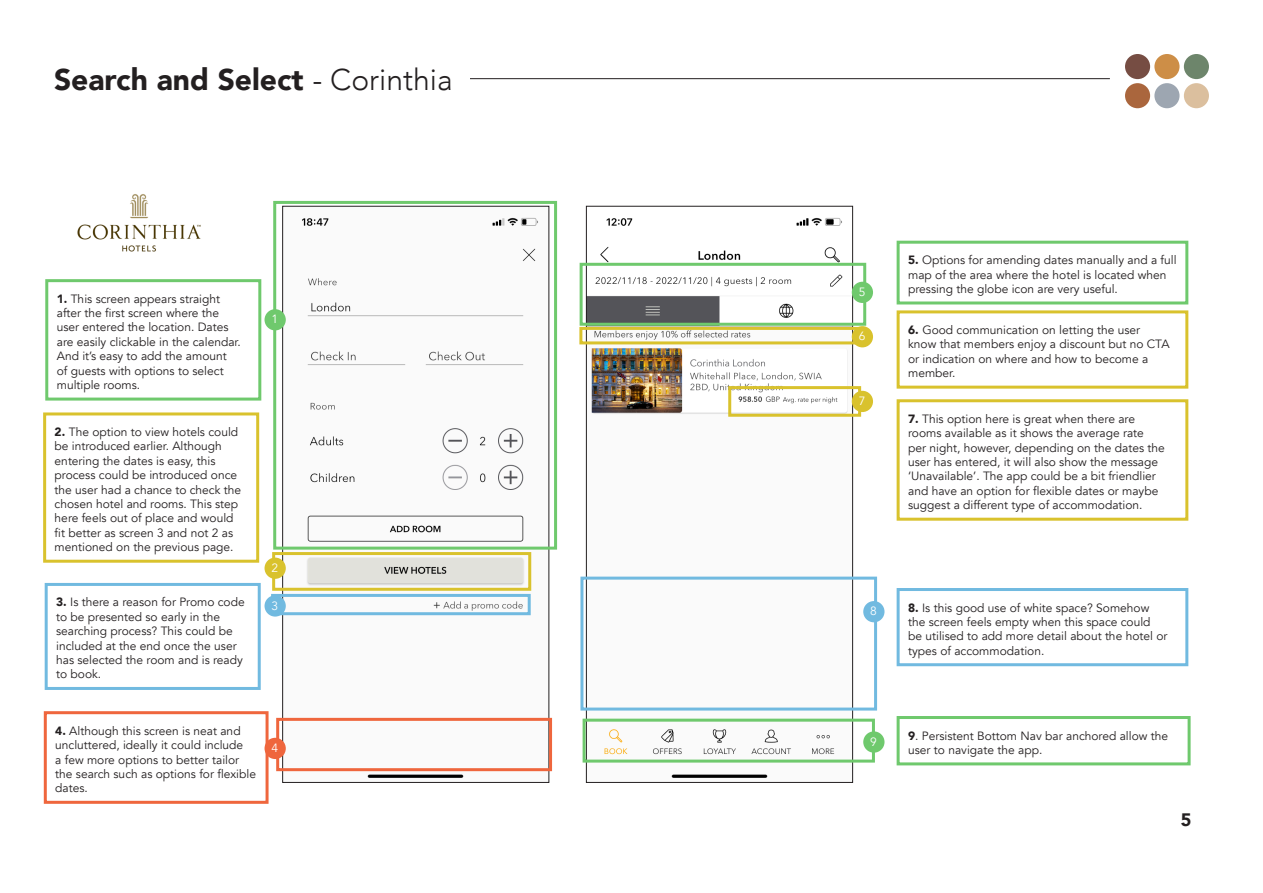
<style>
.page{position:relative;width:1263px;height:893px;background:#fff}
.page>*{position:absolute;margin:0;border:0;box-sizing:border-box;transform-origin:0 0}
.t1{font:900 30px "Avenir";color:#231f20}
.t2{font:900 18px "Avenir";color:#231f20}
.t3{font:12px/14.4px "Avenir";color:#231f20}
.t4{font:12px "Avenir";color:#fff}
.s1{font-weight:300}
.s2{font-weight:900}
</style>
<div class="page">
<img style="left:284px;top:217px;width:263px;height:561px">
<div style="left:282px;top:206px;width:267px;height:577px;border:1px solid #231f20"></div>
<div style="left:272px;top:552px;width:259px;height:39px;border:3px solid #d9c22d"></div>
<div style="left:1184px;top:83px;width:25px;height:25px;background:#dbbf9e;border-radius:50%"></div>
<div style="left:1184px;top:54px;width:25px;height:25px;background:#6d856b;border-radius:50%"></div>
<div style="left:1154px;top:83px;width:25px;height:25px;background:#9da6b1;border-radius:50%"></div>
<div style="left:1154px;top:54px;width:25px;height:25px;background:#cd8e47;border-radius:50%"></div>
<div style="left:1125px;top:83px;width:25px;height:25px;background:#aa663d;border-radius:50%"></div>
<div style="left:1125px;top:54px;width:25px;height:25px;background:#764d43;border-radius:50%"></div>
<hr style="left:252px;top:78px;width:858px;height:1px;background:#231f20">
<div style="left:54px;top:60px;width:416px;height:47px;background:#fff"></div>
<img style="left:77px;top:194px;width:124px;height:58px">
<img style="left:588px;top:218px;width:263px;height:560px">
<div style="left:586px;top:206px;width:267px;height:577px;border:1px solid #231f20"></div>
<div style="left:276px;top:718px;width:276px;height:53px;border:3px solid #ef663d"></div>
<div style="left:580px;top:577px;width:297px;height:134px;border:3px solid #71bae0"></div>
<div style="left:897px;top:716px;width:293px;height:49px;border:3px solid #6fc96d"></div>
<div style="left:897px;top:399px;width:291px;height:122px;border:3px solid #d9c22d"></div>
<div style="left:897px;top:241px;width:291px;height:63px;border:3px solid #6fc96d"></div>
<div style="left:897px;top:310px;width:291px;height:79px;border:3px solid #d9c22d"></div>
<div style="left:897px;top:588px;width:291px;height:78px;border:3px solid #71bae0"></div>
<div style="left:45px;top:279px;width:216px;height:122px;border:3px solid #6fc96d"></div>
<div style="left:43px;top:412px;width:216px;height:151px;border:3px solid #d9c22d"></div>
<div style="left:44px;top:711px;width:225px;height:93px;border:3px solid #ef663d"></div>
<div style="left:45px;top:583px;width:216px;height:107px;border:3px solid #71bae0"></div>
<div style="left:273px;top:201px;width:284px;height:349px;border:3px solid #6fc96d"></div>
<div style="left:271px;top:594px;width:260px;height:21px;border:3px solid #71bae0"></div>
<div style="left:728px;top:386px;width:133px;height:31px;border:3px solid #d9c22d"></div>
<div style="left:583px;top:719px;width:292px;height:44px;border:3px solid #6fc96d"></div>
<div style="left:580px;top:263px;width:286px;height:63px;border:3px solid #6fc96d"></div>
<div style="left:579px;top:327px;width:286px;height:17px;border:3px solid #d9c22d"></div>
<div style="left:264px;top:309px;width:22px;height:21px;background:#6fc96d;border-radius:50%"></div>
<div style="left:264px;top:558px;width:22px;height:21px;background:#d9c22d;border-radius:50%"></div>
<div style="left:264px;top:595px;width:22px;height:22px;background:#71bae0;border-radius:50%"></div>
<div style="left:264px;top:738px;width:22px;height:21px;background:#ef663d;border-radius:50%"></div>
<div style="left:852px;top:282px;width:21px;height:21px;background:#6fc96d;border-radius:50%"></div>
<div style="left:852px;top:326px;width:21px;height:21px;background:#d9c22d;border-radius:50%"></div>
<div style="left:852px;top:391px;width:21px;height:21px;background:#d9c22d;border-radius:50%"></div>
<div style="left:863px;top:601px;width:21px;height:21px;background:#71bae0;border-radius:50%"></div>
<div style="left:863px;top:731px;width:21px;height:22px;background:#6fc96d;border-radius:50%"></div>
<p class="t1" style="left:54px;top:53px;width:400px">Search and Select <span class="s1">- Corinthia</span></p>
<p class="t3" style="left:57px;top:292px;width:186px"><span class="s2">1.</span> This screen appears straight after the first screen where the user entered the location. Dates are easily clickable in the calendar.<br>And it’s easy to add the amount<br>of guests with options to select multiple rooms.</p>
<p class="t3" style="left:55px;top:425px;width:188px"><span class="s2">2.</span> The option to view hotels could be introduced earlier. Although entering the dates is easy, this process could be introduced once the user had a chance to check the chosen hotel and rooms. This step here feels out of place and would fit better as screen 3 and not 2 as mentioned on the previous page.</p>
<p class="t3" style="left:56px;top:595px;width:190px"><span class="s2">3.</span> Is there a reason for Promo code to be presented so early in the searching process? This could be included at the end once the user has selected the room and is ready to book.</p>
<p class="t4" style="left:271px;top:312px;width:8px">1</p>
<p class="t4" style="left:271px;top:561px;width:8px">2</p>
<p class="t4" style="left:271px;top:598px;width:8px">3</p>
<p class="t3" style="left:55px;top:724px;width:202px"><span class="s2">4.</span> Although this screen is neat and uncluttered, ideally it could include<br>a few more options to better tailor the search such as options for flexible dates.</p>
<p class="t4" style="left:271px;top:741px;width:8px">4</p>
<p class="t4" style="left:859px;top:285px;width:8px">5</p>
<p class="t4" style="left:859px;top:329px;width:8px">6</p>
<p class="t4" style="left:859px;top:394px;width:8px">7</p>
<p class="t3" style="left:908px;top:253px;width:270px"><span class="s2">5.</span> Options for amending dates manually and a full map of the area where the hotel is located when pressing the globe icon are very useful.</p>
<p class="t3" style="left:908px;top:323px;width:263px"><span class="s2">6.</span> Good communication on letting the user know that members enjoy a discount but no CTA or indication on where and how to become a member.</p>
<p class="t3" style="left:908px;top:412px;width:258px"><span class="s2">7.</span> This option here is great when there are rooms available as it shows the average rate per night, however, depending on the dates the user has entered, it will also show the message ‘Unavailable’. The app could be a bit friendlier and have an option for flexible dates or maybe suggest a different type of accommodation.</p>
<p class="t4" style="left:870px;top:604px;width:8px">8</p>
<p class="t4" style="left:870px;top:734px;width:8px">9</p>
<p class="t3" style="left:908px;top:600px;width:261px"><span class="s2">8.</span> Is this good use of white space? Somehow the screen feels empty when this space could be utilised to add more detail about the hotel or types of accommodation.</p>
<p class="t3" style="left:908px;top:728px;width:261px"><span class="s2">9</span>. Persistent Bottom Nav bar anchored allow the user to navigate the app.</p>
<h2 class="t2" style="left:1181px;top:804px;width:12px">5</h2>
</div>
